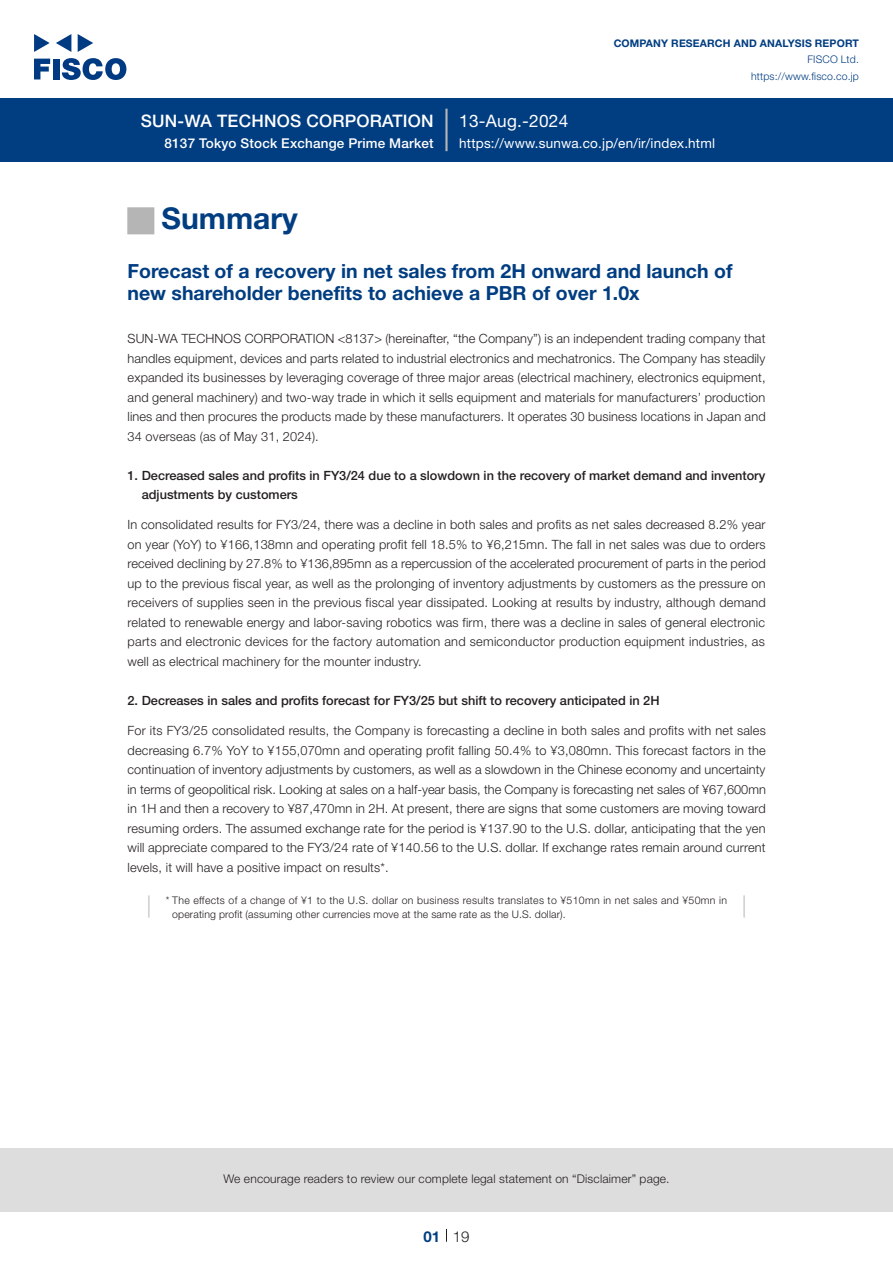
<style>
.page{position:relative;width:893px;height:1263px;background:#fff}
.page>*{position:absolute;margin:0;border:0;box-sizing:border-box;transform-origin:0 0}
.t1{font:700 30px "Helvetica Neue LT Std";color:#003d81}
.t2{font:27px "European Pi Std 1";color:#b5b5b6}
.中タイトル_e{font:700 19.5px/22.5px "Helvetica Neue LT Std";color:#003d81}
.t3{font:500 17.25px "Helvetica Neue LT Std";letter-spacing:.015em;color:#fff}
.t4{font:17.25px "Helvetica Neue LT Std";letter-spacing:.015em;color:#fff}
.t5{font:300 15px "Helvetica Neue LT Std";color:#231f20}
.t6{font:700 15px "Helvetica Neue LT Std";color:#003d81}
.t7{font:13.5px "Helvetica Neue LT Std";letter-spacing:.015em;color:#fff}
.t8{font:500 13.5px "Helvetica Neue LT Std";letter-spacing:.015em;color:#fff}
.本文_e{font:300 12.75px/19.5px "Helvetica Neue LT Std";letter-spacing:.015em;color:#231f20;text-align:justify}
.小タイトル_e{font:500 12.75px/19.5px "Helvetica Neue LT Std";color:#231f20}
.t9{font:300 12px "Helvetica Neue LT Std";letter-spacing:.015em;color:#231f20}
.t10{font:300 10.5px/13.5px "Helvetica Neue LT Std";letter-spacing:.03em;color:#231f20}
.t11{font:700 10.5px "Helvetica Neue LT Std";letter-spacing:.015em;color:#003d81}
.t12{font:300 10.5px/16.5px "Helvetica Neue LT Std";letter-spacing:.015em;color:#003d81;text-align:right}
</style>
<div class="page">
<div style="left:0;top:1148px;width:893px;height:64px;background:#ddd"></div>
<svg style="left:34px;top:59px;width:16px;height:20px"></svg>
<div style="left:53px;top:59px;width:6px;height:20px;background:#003a83"></div>
<svg style="left:62px;top:58px;width:64px;height:22px"></svg>
<svg style="left:34px;top:34px;width:16px;height:18px"></svg>
<svg style="left:78px;top:34px;width:15px;height:18px"></svg>
<svg style="left:56px;top:34px;width:15px;height:18px"></svg>
<div style="left:0;top:98px;width:893px;height:64px;background:#003d81"></div>
<hr style="left:445px;top:109px;width:3px;height:42px;background:#b5b5b6">
<svg style="left:446px;top:1229px;width:1px;height:13px"></svg>
<hr style="left:148px;top:895px;width:2px;height:22px;background:#d3d3d3">
<hr style="left:743px;top:895px;width:2px;height:22px;background:#d3d3d3">
<h3 class="t3" style="left:141px;top:110px;width:295px">SUN-WA TECHNOS CORPORATION</h3>
<p class="t8" style="left:165px;top:135px;width:271px">8137 Tokyo Stock Exchange Prime Market</p>
<h3 class="t4" style="left:459px;top:110px;width:111px">13-Aug.-2024</h3>
<p class="t11" style="left:614px;top:37px;width:247px">COMPANY RESEARCH AND ANALYSIS REPORT</p>
<p class="t12" style="left:751px;top:51px;width:109px">FISCO Ltd. https://www.fisco.co j p.</p>
<p class="t7" style="left:459px;top:135px;width:257px">https://www.sunwa.co j p. /en /i r/ index.html</p>
<p class="t2" style="left:128px;top:206px;width:28px">■</p>
<p class="中タイトル_e" style="left:128px;top:259px;width:606px">Forecast of a recovery in net sales from H2 onward and launch of new shareholder benefits to achieve a PBR of over 1.0x</p>
<p class="本文_e" style="left:128px;top:329px;width:640px">SUN-WA TECHNOS CORPORATION &lt;8137&gt; (hereinafter “, the Company”) is an independent trading company that handles equipment, devices and parts related to industrial electronics and mechatronics. The Company has steadily expanded its businesses by leveraging coverage of three major areas (electrical machinery, electronics equipment, and general machinery) and two-way trade in which it sells equipment and materials for manufacturers’ production lines and then procures the products made by these manufacturers It. operates 30 business locations in Japan and 34 overseas (as of May 31, 2024 .(</p>
<p class="小タイトル_e" style="left:142px;top:465px;width:625px;text-indent:-14px">1. Decreased sales and profits in FY3/24 due to a slowdown in the recovery of market demand and inventory adjustments by customers</p>
<p class="本文_e" style="left:128px;top:515px;width:640px">In consolidated results for FY3/24, there was a decline in both sales and profits as net sales decreased 8.2% year on year (YoY) to ¥166,138mn and operating profit fell 18.5% to ¥6,215mn. The fall in net sales was due to orders received declining by 27.8% to ¥136,895mn as a repercussion of the accelerated procurement of parts in the period up to the previous fiscal year, as well as the prolonging of inventory adjustments by customers as the pressure on receivers of supplies seen in the previous fiscal year dissipated. Looking at results by industry, although demand related to renewable energy and labor-saving robotics was firm, there was a decline in sales of general electronic parts and electronic devices for the factory automation and semiconductor production equipment industries, as well as electrical machinery for the mounter industry.</p>
<p class="小タイトル_e" style="left:128px;top:690px;width:534px">2. Decreases in sales and profits forecast for FY3/25 but shift to recovery anticipated in H2</p>
<p class="本文_e" style="left:128px;top:720px;width:640px">For its FY3/25 consolidated results, the Company is forecasting a decline in both sales and profits with net sales decreasing 6.7% YoY to ¥155,070mn and operating profit falling 50.4% to ¥3,080mn. This forecast factors in the continuation of inventory adjustments by customers, as well as a slowdown in the Chinese economy and uncertainty in terms of geopolitical risk. Looking at sales on a half-year basis, the Company is forecasting net sales of ¥67,600mn in H1 and then a recovery to ¥87,470mn in H2 . At present, there are signs that some customers are moving toward resuming orders. The assumed exchange rate for the period is ¥137.90 to the U S. . dollar, anticipating that the yen will appreciate compared to the FY3/24 rate of ¥140.56 to the U S. . dollar If. exchange rates remain around current levels it, will have a positive impact on results .*</p>
<p class="t10" style="left:172px;top:893px;width:556px;text-indent:-6px">* The effects of a change of ¥1 to the U S. . dollar on business results translates to ¥510mn in net sales and ¥50mn in operating profit (assuming other currencies move at the same rate as the U S. . dollar .(</p>
<p class="t1" style="left:162px;top:200px;width:138px">Summary</p>
<p class="t9" style="left:223px;top:1171px;width:448px">We encourage readers to review our complete legal statement on “Disclaimer” page.</p>
<p class="t6" style="left:423px;top:1227px;width:18px">01</p>
<p class="t5" style="left:453px;top:1227px;width:18px">19</p>
</div>
